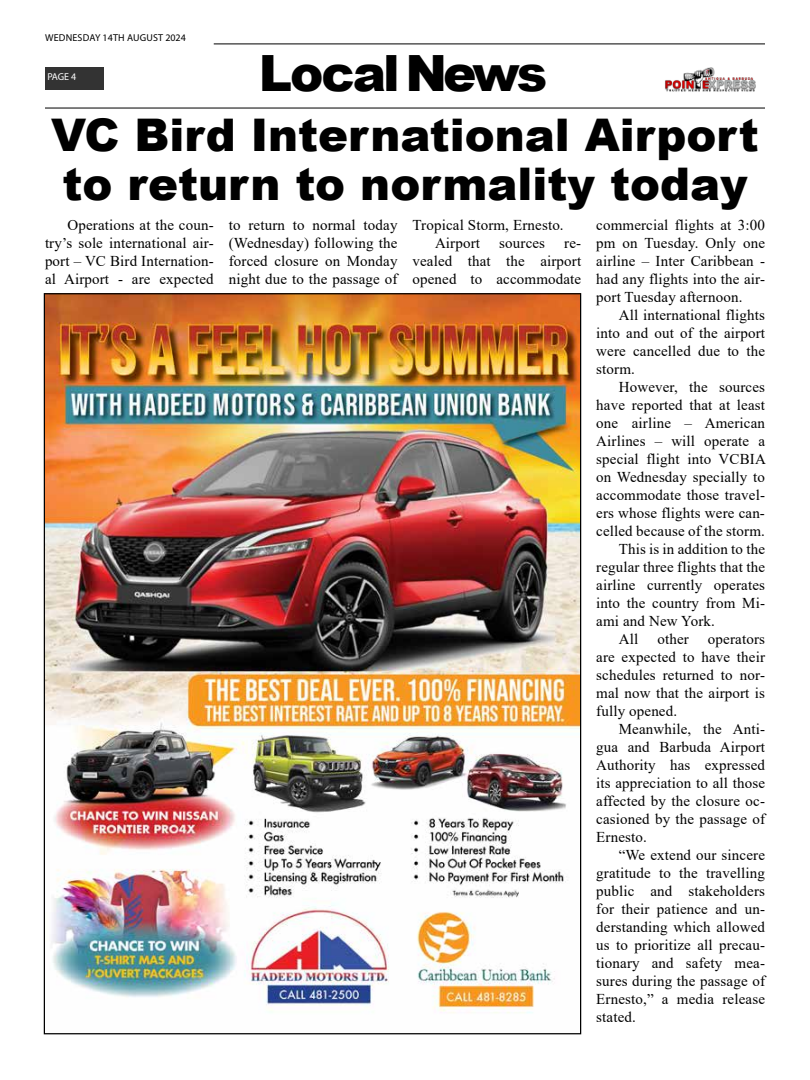
<style>
.page{position:relative;width:810px;height:1080px;background:#fff}
.page>*{position:absolute;margin:0;border:0;box-sizing:border-box;transform-origin:0 0}
.t1{font:900 50px "Arial";letter-spacing:-.06em;color:#000}
.t2{font:900 45px/48.8px "Arial";color:#000}
.t3{font:15px/18px "Times New Roman";letter-spacing:.01em;color:#000;text-align:justify}
.t4{font:10px "Myriad Pro";letter-spacing:.02em;color:#000}
.t5{font:10px "Myriad Pro";color:#fff}
</style>
<div class="page">
<hr style="left:214px;top:43px;width:551px;height:2px;background:#333">
<div style="left:45px;top:67px;width:58px;height:22px;background:#333"></div>
<img style="left:665px;top:67px;width:91px;height:25px">
<hr style="left:45px;top:107px;width:720px;height:2px;background:#333">
<img style="left:46px;top:295px;width:533px;height:718px">
<p class="t4" style="left:45px;top:31px;width:142px">WEDNESDAY 14TH AUGUST 2024</p>
<p class="t5" style="left:47px;top:71px;width:31px">PAGE 4</p>
<h1 class="t1" style="left:259px;top:37px;width:290px">Local News</h1>
<h2 class="t2" style="left:51px;top:109px;width:709px">VC Bird International Airport to return to normality today</h2>
<p class="t3" style="left:45px;top:216px;width:170px;text-indent:22px">Operations at the coun&shy;try’s sole international air&shy;port – VC Bird Internation&shy;al Airport - are expected</p>
<p class="t3" style="left:229px;top:216px;width:170px">to return to normal today (Wednesday) following the forced closure on Monday night due to the passage of</p>
<p class="t3" style="left:435px;top:216px;width:130px;text-indent:-22px">Tropical Storm, Ernesto.<br>Airport</p>
<p class="t3" style="left:412px;top:234px;width:170px;text-indent:152px">re&shy;vealed that the airport opened to accommodate</p>
<p class="t3" style="left:499px;top:234px;width:47px">sources</p>
<p class="t3" style="left:596px;top:216px;width:170px">commercial flights at 3:00 pm on Tuesday. Only one airline – Inter Caribbean - had any flights into the air&shy;port Tuesday afternoon.</p>
<p class="t3" style="left:596px;top:306px;width:170px;text-indent:22px">All international flights into and out of the airport were cancelled due to the storm.</p>
<p class="t3" style="left:619px;top:378px;width:148px">However, the sources</p>
<p class="t3" style="left:596px;top:396px;width:170px">have reported that at least</p>
<p class="t3" style="left:596px;top:414px;width:170px">one airline – American</p>
<p class="t3" style="left:596px;top:432px;width:170px">Airlines – will operate a</p>
<p class="t3" style="left:596px;top:450px;width:171px">special flight into VCBIA</p>
<p class="t3" style="left:596px;top:468px;width:170px">on Wednesday specially to</p>
<p class="t3" style="left:596px;top:486px;width:170px">accommodate those travel-</p>
<p class="t3" style="left:596px;top:504px;width:170px">ers whose flights were can-</p>
<p class="t3" style="left:596px;top:522px;width:170px">celled because of the storm.</p>
<p class="t3" style="left:619px;top:540px;width:148px">This is in addition to the</p>
<p class="t3" style="left:596px;top:558px;width:170px">regular three flights that the</p>
<p class="t3" style="left:596px;top:576px;width:170px">airline currently operates</p>
<p class="t3" style="left:596px;top:594px;width:170px">into the country from Mi-</p>
<p class="t3" style="left:596px;top:612px;width:120px">ami and New York.</p>
<p class="t3" style="left:619px;top:630px;width:21px">All</p>
<p class="t3" style="left:657px;top:630px;width:33px">other</p>
<p class="t3" style="left:596px;top:630px;width:170px;text-indent:112px">operators are expected to have their schedules returned to nor&shy;mal now that the airport is fully opened.</p>
<p class="t3" style="left:596px;top:720px;width:170px;text-indent:22px">Meanwhile, the Anti&shy;gua and Barbuda Airport Authority has expressed its appreciation to all those affected by the closure oc&shy;casioned by the passage of Ernesto.</p>
<p class="t3" style="left:596px;top:846px;width:170px;text-indent:22px">“We extend our sincere gratitude to the travelling public and stakeholders for their patience and un&shy;derstanding which allowed us to prioritize all precau&shy;tionary and safety mea&shy;sures during the passage of Ernesto,” a media release stated.</p>
</div>
